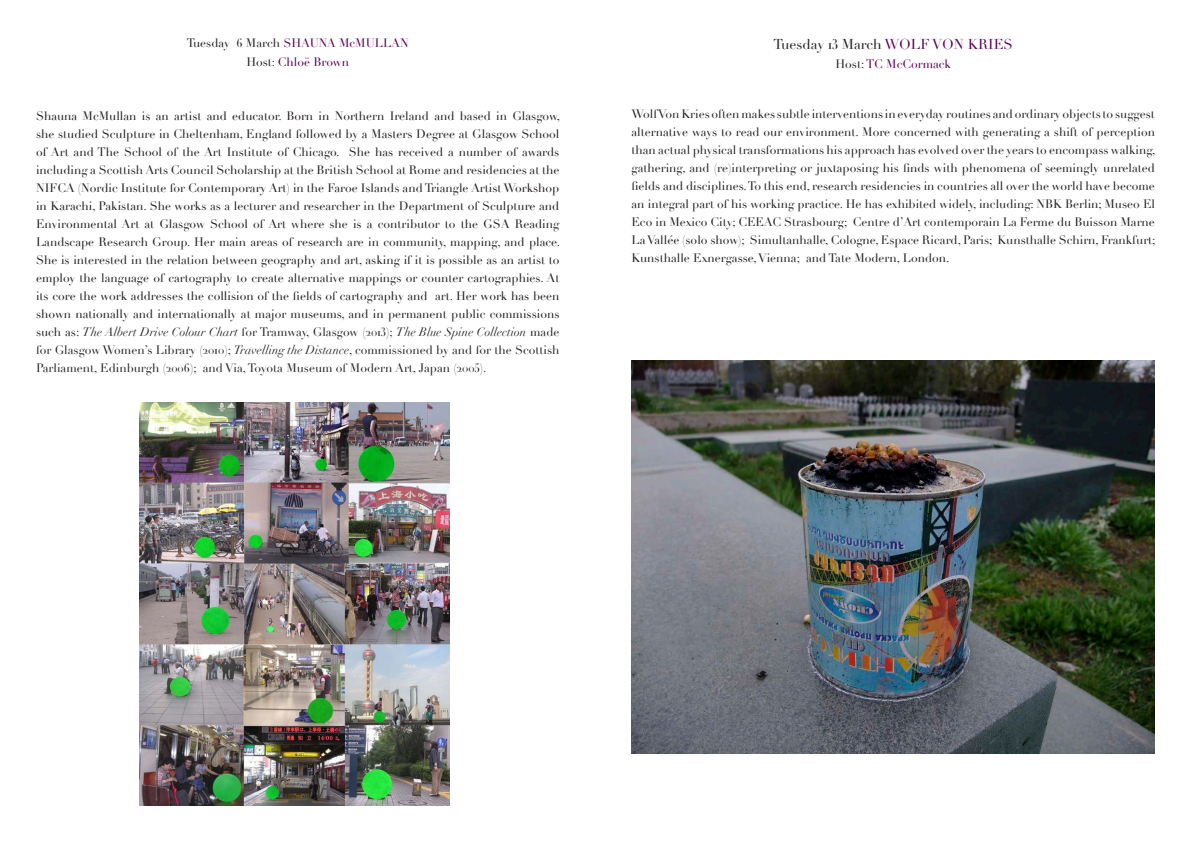
<style>
.page{position:relative;width:1191px;height:842px;background:#fff}
.page>*{position:absolute;margin:0;border:0;box-sizing:border-box;transform-origin:0 0}
.t1{font:14px "Didot";color:#231f20}
.t2{font:12px/18px "Didot";color:#231f20;text-align:justify}
.t3{font:12px/18px "Didot";color:#212121;text-align:justify}
.t4{font:12px "Didot";color:#590155}
.s1{color:#231f20}
.s2{font-family:"Didot LH Headline Os F";color:#231f20}
.s3{font-style:italic;color:#262626}
.s4{color:#262626}
.s5{font-family:"Didot LH Headline Os F";color:#262626}
.s6{font-family:"Didot LH Headline Os F"}
.s7{color:#590155}
</style>
<div class="page">
<img style="left:140px;top:403px;width:309px;height:403px">
<img style="left:631px;top:360px;width:524px;height:393px">
<p class="t4" style="left:187px;top:36px;width:224px"><span class="s1">Tuesday</span> <span class="s2">6</span> <span class="s1">March</span> SHAUNA McMULLAN</p>
<p class="t4" style="left:246px;top:55px;width:104px"><span class="s1">Host:</span> Chloë Brown</p>
<p class="t2" style="left:36px;top:107px;width:525px">Shauna McMullan is an artist and educator. Born in Northern Ireland and based in Glasgow, she studied Sculpture in Cheltenham, England followed by a Masters Degree at Glasgow School of Art and The School of the Art Institute of Chicago. She has received a number of awards including a Scottish Arts Council Scholarship at the British School at Rome and residencies at the NIFCA (Nordic Institute for Contemporary Art) in the Faroe Islands and Triangle Artist Workshop in Karachi, Pakistan. She works as a lecturer and researcher in the Department of Sculpture and Environmental Art at Glasgow School of Art where she is a contributor to the GSA Reading Landscape Research Group. Her main areas of research are in community, mapping, and place.<br>She is interested in the relation between geography and art, asking if it is possible as an artist to employ the language of cartography to create alternative mappings or counter cartographies. At its core the work addresses the collision of the fields of cartography and art. Her work has been shown nationally and internationally at major museums, and in permanent public commissions such as: <span class="s3">The Albert Drive Colour Chart</span> <span class="s4">for Tramway, Glasgow (</span><span class="s5">2013</span><span class="s4">);</span> <span class="s3">The Blue Spine Collection</span> <span class="s4">made for Glasgow Women’s Library (</span><span class="s5">2010</span><span class="s4">);</span> <span class="s3">Travelling the Distance</span><span class="s4">, commissioned by and for the Scottish Parliament, Edinburgh</span> <span class="s5">(2006</span><span class="s4">); and Via, Toyota Museum of Modern Art, Japan (</span><span class="s5">2005</span><span class="s4">).</span></p>
<p class="t1" style="left:773px;top:36px;width:241px">Tuesday <span class="s6">13</span> March <span class="s7">WOLF VON KRIES</span></p>
<p class="t4" style="left:835px;top:57px;width:117px"><span class="s1">Host:</span> TC McCormack</p>
<p class="t3" style="left:631px;top:105px;width:525px">Wolf Von Kries often makes subtle interventions in everyday routines and ordinary objects to suggest alternative ways to read our environment. More concerned with generating a shift of perception than actual physical transformations his approach has evolved over the years to encompass walking, gathering, and (re)interpreting or juxtaposing his finds with phenomena of seemingly unrelated fields and disciplines. To this end, research residencies in countries all over the world have become an integral part of his working practice. He has exhibited widely, including: NBK Berlin; Museo El Eco in Mexico City; CEEAC Strasbourg; Centre d’Art contemporain La Ferme du Buisson Marne La Vallée (solo show); Simultanhalle, Cologne, Espace Ricard, Paris; Kunsthalle Schirn, Frankfurt; Kunsthalle Exnergasse, Vienna; and Tate Modern, London.</p>
</div>
